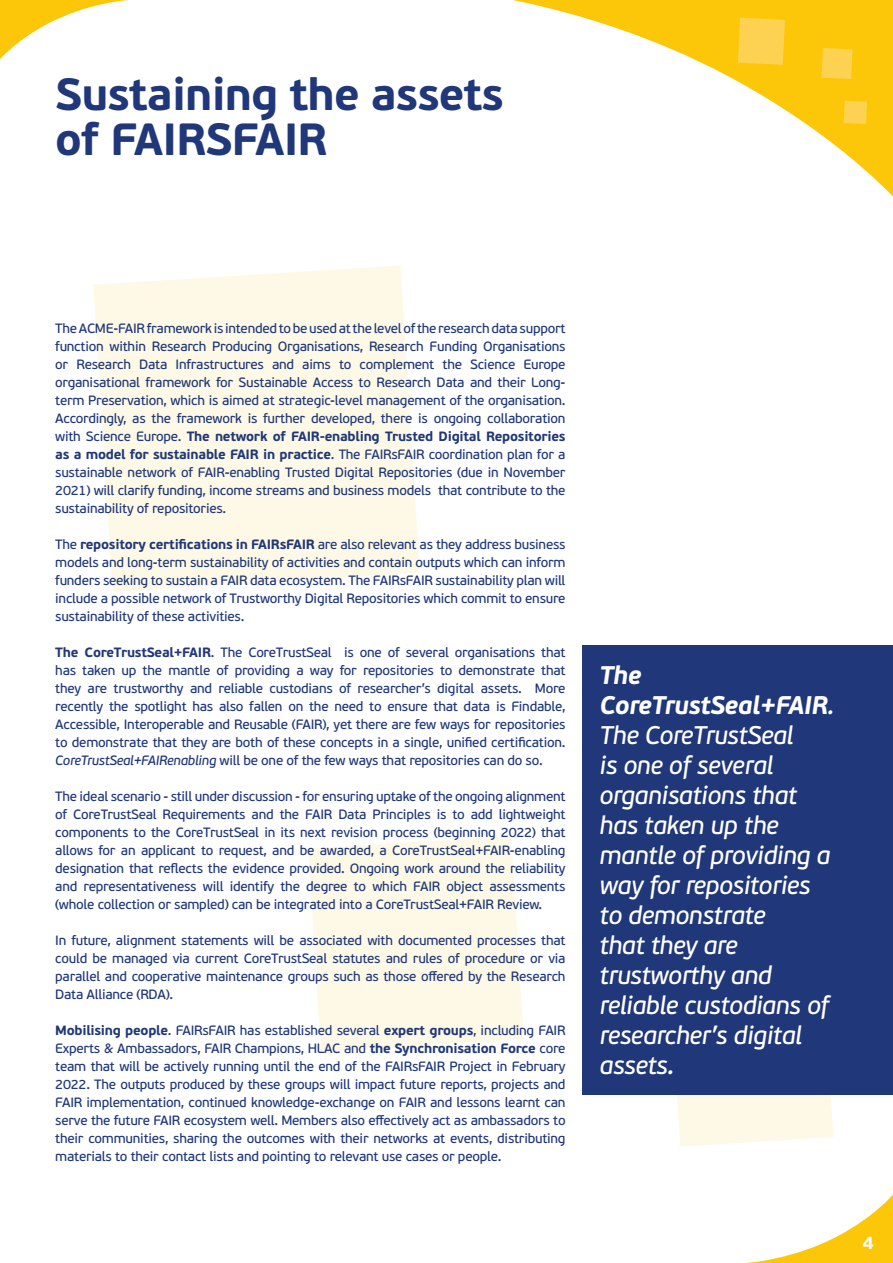
<style>
.page{position:relative;width:893px;height:1263px;background:#fff}
.page>*{position:absolute;margin:0;border:0;box-sizing:border-box;transform-origin:0 0}
.t1{font:700 45px/45px "PF Beau Sans Pro";letter-spacing:-.02em;color:#203879}
.t2{font:italic 25.5px/30px "PF Beau Sans Pro Bbook";letter-spacing:-.02em;color:#fff}
.t3{font:italic 700 25.5px/30px "PF Beau Sans Pro";letter-spacing:-.02em;color:#fff}
.t4{font:700 18px "PF Beau Sans Pro";color:#fff}
.t5{font:13.5px/18px "PF Beau Sans Pro Bbook";letter-spacing:-.02em;color:#203879;text-align:justify}
.t6{font:700 13.5px/18px "PF Beau Sans Pro";letter-spacing:-.02em;color:#203879}
.s1{font-family:"PF Beau Sans Pro Bbook";font-weight:400}
.s2{font-family:"PF Beau Sans Pro";font-weight:700}
.s3{font-style:italic}
</style>
<div class="page">
<svg style="left:747px;top:1194px;width:146px;height:69px"></svg>
<svg style="left:93px;top:265px;width:327px;height:327px;background:#fef9e8"></svg>
<svg style="left:308px;top:836px;width:216px;height:216px;background:#fef9e8"></svg>
<svg style="left:677px;top:1095px;width:156px;height:52px;background:#fef9e8"></svg>
<div style="left:583px;top:645px;width:310px;height:450px;background:#203879"></div>
<svg style="left:513px;top:0;width:380px;height:197px"></svg>
<svg style="left:738px;top:18px;width:47px;height:47px;background:#fcd14c"></svg>
<svg style="left:821px;top:48px;width:31px;height:31px"></svg>
<svg style="left:844px;top:101px;width:23px;height:23px"></svg>
<svg style="left:0;top:0;width:128px;height:59px"></svg>
<h1 class="t1" style="left:55px;top:72px;width:450px">Sustaining the assets of FAIRSFAIR</h1>
<p class="t5" style="left:55px;top:320px;width:512px">The ACME-FAIR framework is intended to be used at the level of the research data support function within Research Producing Organisations, Research Funding Organisations or Research Data Infrastructures and aims to complement the Science Europe organisational framework for Sustainable Access to Research Data and their Long&shy;term Preservation, which is aimed at strategic-level management of the organisation.<br>Accordingly, as the framework is further developed, there is ongoing collaboration</p>
<p class="t6" style="left:55px;top:428px;width:512px"><span class="s1">with Science Europe.</span> The network of FAIR-enabling Trusted Digital Repositories as a model for sustainable FAIR in practice<span class="s1">. The FAIRsFAIR coordination plan for a</span></p>
<p class="t5" style="left:55px;top:464px;width:512px">sustainable network of FAIR-enabling Trusted Digital Repositories (due in November 2021) will clarify funding, income streams and business models that contribute to the sustainability of repositories.</p>
<p class="t5" style="left:55px;top:536px;width:512px">The <span class="s2">repository certifications in FAIRsFAIR</span> are also relevant as they address business models and long-term sustainability of activities and contain outputs which can inform funders seeking to sustain a FAIR data ecosystem. The FAIRsFAIR sustainability plan will include a possible network of Trustworthy Digital Repositories which commit to ensure sustainability of these activities.</p>
<p class="t5" style="left:55px;top:644px;width:512px"><span class="s2">The CoreTrustSeal+FAIR</span>. The CoreTrustSeal is one of several organisations that has taken up the mantle of providing a way for repositories to demonstrate that they are trustworthy and reliable custodians of researcher’s digital assets. More recently the spotlight has also fallen on the need to ensure that data is Findable, Accessible, Interoperable and Reusable (FAIR), yet there are few ways for repositories to demonstrate that they are both of these concepts in a single, unified certification.<br><span class="s3">CoreTrustSeal+FAIRenabling</span> will be one of the few ways that repositories can do so.</p>
<p class="t5" style="left:55px;top:788px;width:512px">The ideal scenario - still under discussion - for ensuring uptake of the ongoing alignment of CoreTrustSeal Requirements and the FAIR Data Principles is to add lightweight components to the CoreTrustSeal in its next revision process (beginning 2022) that allows for an applicant to request, and be awarded, a CoreTrustSeal+FAIR-enabling designation that reflects the evidence provided. Ongoing work around the reliability and representativeness will identify the degree to which FAIR object assessments (whole collection or sampled) can be integrated into a CoreTrustSeal+FAIR Review.</p>
<p class="t5" style="left:55px;top:932px;width:512px">In future, alignment statements will be associated with documented processes that could be managed via current CoreTrustSeal statutes and rules of procedure or via parallel and cooperative maintenance groups such as those offered by the Research Data Alliance (RDA).</p>
<p class="t5" style="left:55px;top:1022px;width:512px"><span class="s2">Mobilising people</span>. FAIRsFAIR has established several <span class="s2">expert groups</span>, including FAIR Experts &amp; Ambassadors, FAIR Champions, HLAC and <span class="s2">the Synchronisation Force</span> core team that will be actively running until the end of the FAIRsFAIR Project in February 2022. The outputs produced by these groups will impact future reports, projects and FAIR implementation, continued knowledge-exchange on FAIR and lessons learnt can serve the future FAIR ecosystem well. Members also effectively act as ambassadors to their communities, sharing the outcomes with their networks at events, distributing materials to their contact lists and pointing to relevant use cases or people.</p>
<h2 class="t3" style="left:600px;top:660px;width:236px">The<br>CoreTrustSeal+FAIR<span class="s1">.</span></h2>
<h2 class="t2" style="left:600px;top:720px;width:232px">The CoreTrustSeal<br>is one of several organisations that has taken up the mantle of providing a way for repositories to demonstrate<br>that they are trustworthy and reliable custodians of researcher’s digital assets.</h2>
<h3 class="t4" style="left:862px;top:1232px;width:13px">4</h3>
</div>
